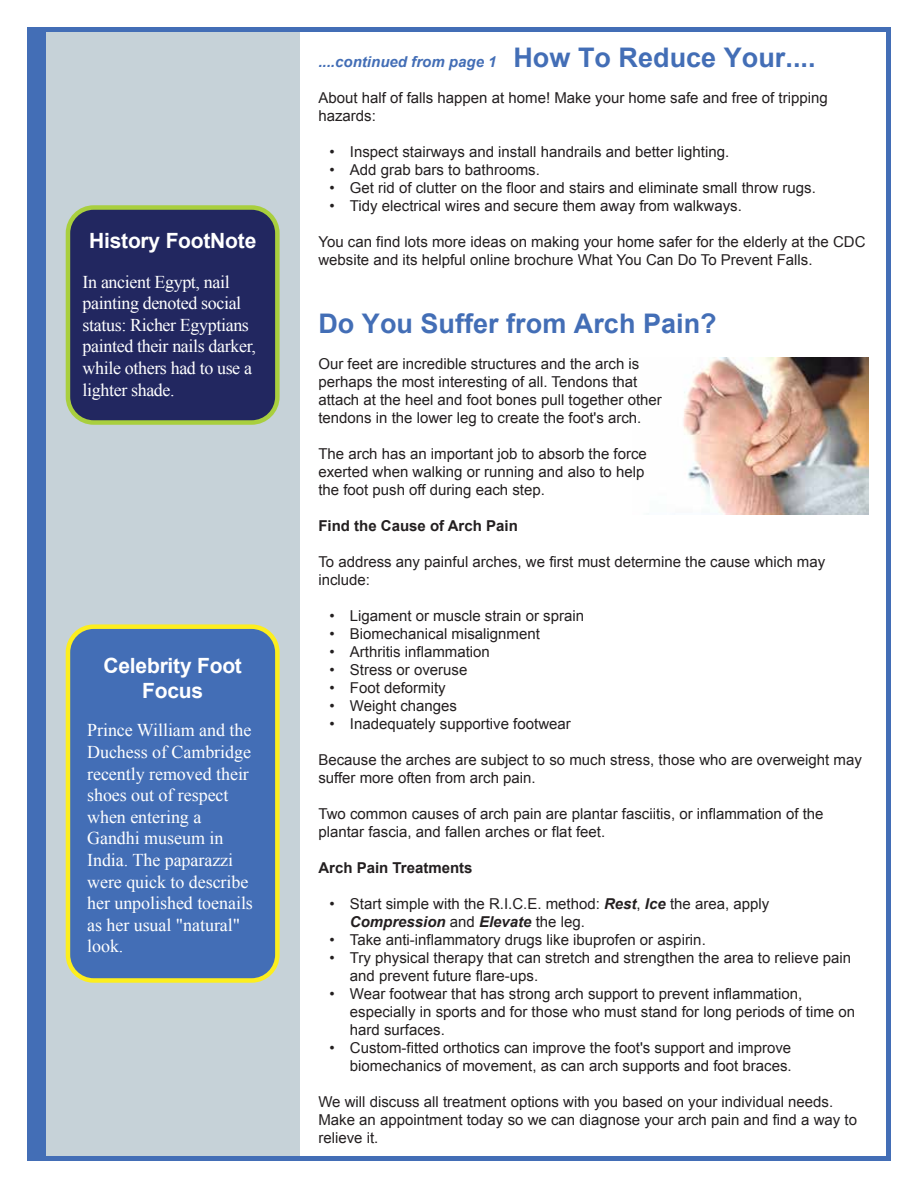
<style>
.page{position:relative;width:918px;height:1188px;background:#fff}
.page>*{position:absolute;margin:0;border:0;box-sizing:border-box;transform-origin:0 0}
.t1{font:700 27px "Arial";color:#436eb6}
.t2{font:700 21px/25.2px "Arial";letter-spacing:-.01em;color:#fff;text-align:center}
.t3{font:18px/21.6px "Times New Roman";letter-spacing:-.005em;color:#fff}
.t4{font:15px/18px "Arial";color:#231f20}
.t5{font:italic 700 15px "Arial";color:#436eb6}
.t6{font:700 15px "Arial";color:#231f20}
.s1{font-style:normal;font-size:27px}
.s2{font-weight:700;font-style:italic}
</style>
<div class="page">
<img style="left:683px;top:357px;width:186px;height:157px">
<div style="left:46px;top:27px;width:254px;height:1134px;background:#c6d2d8"></div>
<div style="left:27px;top:27px;width:19px;height:1134px;background:#436eb6"></div>
<hr style="left:887px;top:27px;width:4px;height:1134px;background:#436eb6">
<hr style="left:27px;top:1157px;width:864px;height:4px;background:#436eb6">
<hr style="left:27px;top:27px;width:864px;height:4px;background:#436eb6">
<div style="left:68px;top:208px;width:209px;height:215px;background:#222760;border-radius:26px"></div>
<div style="left:66px;top:205px;width:214px;height:220px;border:4px solid #a9cf3e;border-radius:26px"></div>
<div style="left:68px;top:627px;width:209px;height:353px;background:#436eb6;border-radius:26px"></div>
<div style="left:66px;top:624px;width:214px;height:359px;border:4px solid #fcee1f;border-radius:26px"></div>
<h2 class="t2" style="left:89px;top:229px;width:169px">History FootNote</h2>
<p class="t3" style="left:83px;top:270px;width:175px">In ancient Egypt, nail painting denoted social status: Richer Egyptians painted their nails darker, while others had to use a lighter shade.</p>
<h2 class="t2" style="left:104px;top:654px;width:140px">Celebrity Foot<br>Focus</h2>
<p class="t3" style="left:87px;top:719px;width:167px">Prince William and the<br>Duchess of Cambridge recently removed their shoes out of respect when entering a<br>Gandhi museum in<br>India. The paparazzi were quick to describe her unpolished toenails as her usual "natural" look.</p>
<p class="t5" style="left:318px;top:52px;width:499px">....continued from page 1 <span class="s1">How To Reduce Your....</span></p>
<p class="t4" style="left:318px;top:89px;width:511px">About half of falls happen at home! Make your home safe and free of tripping hazards:</p>
<p class="t4" style="left:329px;top:143px;width:401px">• Inspect stairways and install handrails and better lighting.</p>
<p class="t4" style="left:329px;top:161px;width:212px">• Add grab bars to bathrooms.</p>
<p class="t4" style="left:329px;top:179px;width:488px">• Get rid of clutter on the floor and stairs and eliminate small throw rugs.</p>
<p class="t4" style="left:329px;top:197px;width:414px">• Tidy electrical wires and secure them away from walkways.</p>
<p class="t4" style="left:318px;top:233px;width:549px">You can find lots more ideas on making your home safer for the elderly at the CDC website and its helpful online brochure What You Can Do To Prevent Falls.</p>
<h1 class="t1" style="left:318px;top:306px;width:400px">Do You Suffer from Arch Pain?</h1>
<p class="t4" style="left:318px;top:355px;width:345px">Our feet are incredible structures and the arch is perhaps the most interesting of all. Tendons that attach at the heel and foot bones pull together other tendons in the lower leg to create the foot's arch.</p>
<p class="t4" style="left:318px;top:445px;width:330px">The arch has an important job to absorb the force exerted when walking or running and also to help the foot push off during each step.</p>
<p class="t6" style="left:318px;top:516px;width:201px">Find the Cause of Arch Pain</p>
<p class="t4" style="left:318px;top:553px;width:508px">To address any painful arches, we first must determine the cause which may include:</p>
<p class="t4" style="left:329px;top:607px;width:256px">• Ligament or muscle strain or sprain</p>
<p class="t4" style="left:329px;top:625px;width:212px">• Biomechanical misalignment</p>
<p class="t4" style="left:329px;top:643px;width:162px">• Arthritis inflammation</p>
<p class="t4" style="left:329px;top:661px;width:140px">• Stress or overuse</p>
<p class="t4" style="left:329px;top:679px;width:118px">• Foot deformity</p>
<p class="t4" style="left:329px;top:697px;width:129px">• Weight changes</p>
<p class="t4" style="left:329px;top:715px;width:243px">• Inadequately supportive footwear</p>
<p class="t4" style="left:318px;top:751px;width:545px">Because the arches are subject to so much stress, those who are overweight may suffer more often from arch pain.</p>
<p class="t4" style="left:318px;top:805px;width:507px">Two common causes of arch pain are plantar fasciitis, or inflammation of the plantar fascia, and fallen arches or flat feet.</p>
<p class="t6" style="left:318px;top:858px;width:156px">Arch Pain Treatments</p>
<p class="t4" style="left:350px;top:895px;width:421px;text-indent:-21px">• Start simple with the R.I.C.E. method: <span class="s2">Rest</span>, <span class="s2">Ice</span> the area, apply<br><span class="s2">Compression</span> and <span class="s2">Elevate</span> the leg.</p>
<p class="t4" style="left:329px;top:931px;width:378px">• Take anti-inflammatory drugs like ibuprofen or aspirin.</p>
<p class="t4" style="left:350px;top:949px;width:503px;text-indent:-21px">• Try physical therapy that can stretch and strengthen the area to relieve pain and prevent future flare-ups.</p>
<p class="t4" style="left:350px;top:985px;width:507px;text-indent:-21px">• Wear footwear that has strong arch support to prevent inflammation, especially in sports and for those who must stand for long periods of time on hard surfaces.</p>
<p class="t4" style="left:329px;top:1039px;width:464px;text-align:right">• Custom-fitted orthotics can improve the foot's support and improve biomechanics of movement, as can arch supports and foot braces.</p>
<p class="t4" style="left:318px;top:1093px;width:540px">We will discuss all treatment options with you based on your individual needs.<br>Make an appointment today so we can diagnose your arch pain and find a way to relieve it.</p>
</div>
